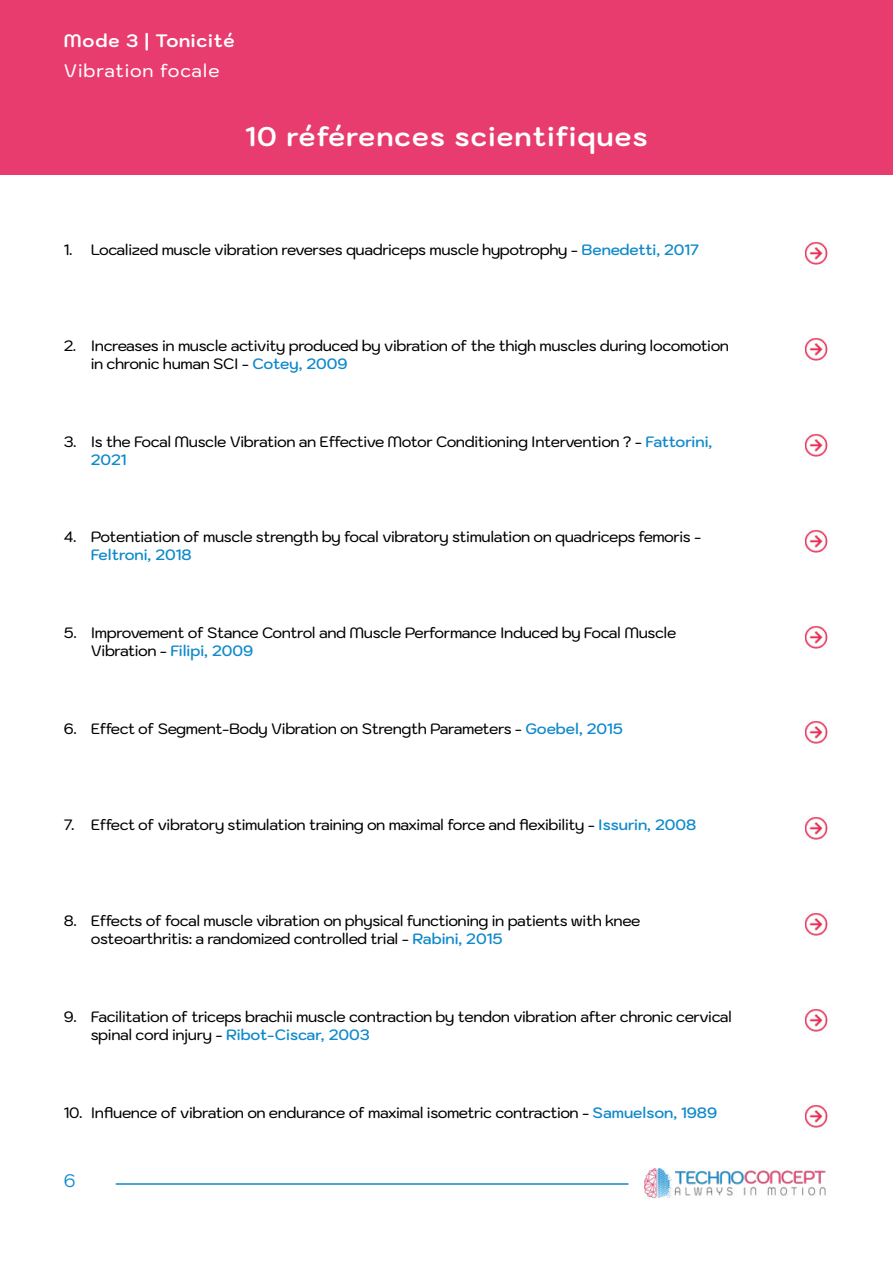
<style>
.page{position:relative;width:893px;height:1263px;background:#fff}
.page>*{position:absolute;margin:0;border:0;box-sizing:border-box;transform-origin:0 0}
.t1{font:700 27px "Kodchasan";letter-spacing:.05em;color:#fff}
.t2{font:18.15px "Kodchasan";color:#0e8acb}
.t3{font:500 18px "Kodchasan";letter-spacing:.05em;color:#fff}
.t4{font:700 18px "Kodchasan";letter-spacing:.05em;color:#fff}
.t5{font:500 15px/18px "Kodchasan";letter-spacing:-.025em;color:#000}
.t6{font:600 15px "Kodchasan";color:#0f89cb}
.s1{font-weight:600;color:#0f89cb}
</style>
<div class="page">
<div style="left:0;top:0;width:893px;height:174px;background:#e83c6f"></div>
<img style="left:645px;top:1169px;width:181px;height:30px">
<hr style="left:116px;top:1183px;width:512px;height:2px;background:#0f89cb">
<img style="left:805px;top:242px;width:23px;height:23px">
<img style="left:805px;top:338px;width:23px;height:23px">
<img style="left:805px;top:817px;width:23px;height:23px">
<img style="left:805px;top:913px;width:23px;height:23px">
<img style="left:805px;top:1105px;width:23px;height:23px">
<img style="left:805px;top:1009px;width:23px;height:23px">
<img style="left:805px;top:721px;width:23px;height:23px">
<img style="left:805px;top:434px;width:23px;height:23px">
<img style="left:805px;top:530px;width:23px;height:23px">
<img style="left:805px;top:626px;width:23px;height:23px">
<p class="t4" style="left:64px;top:30px;width:172px">Mode 3 | Tonicité</p>
<p class="t3" style="left:64px;top:60px;width:157px">Vibration focale</p>
<h1 class="t1" style="left:245px;top:120px;width:404px">10 références scientifiques</h1>
<p class="t5" style="left:64px;top:241px;width:637px">1. Localized muscle vibration reverses quadriceps muscle hypotrophy - <span class="s1">Benedetti, 2017</span></p>
<p class="t5" style="left:91px;top:336px;width:640px;text-indent:-27px">2. Increases in muscle activity produced by vibration of the thigh muscles during locomotion in chronic human SCI - <span class="s1">Cotey, 2009</span></p>
<p class="t5" style="left:91px;top:432px;width:623px;text-indent:-27px">3. Is the Focal Muscle Vibration an Effective Motor Conditioning Intervention ? - <span class="s1">Fattorini,<br>2021</span></p>
<p class="t5" style="left:64px;top:528px;width:639px">4. Potentiation of muscle strength by focal vibratory stimulation on quadriceps femoris -</p>
<p class="t6" style="left:91px;top:546px;width:102px">Feltroni, 2018</p>
<p class="t5" style="left:91px;top:624px;width:587px;text-indent:-27px">5. Improvement of Stance Control and Muscle Performance Induced by Focal Muscle<br>Vibration - <span class="s1">Filipi, 2009</span></p>
<p class="t5" style="left:64px;top:720px;width:561px">6. Effect of Segment-Body Vibration on Strength Parameters - <span class="s1">Goebel, 2015</span></p>
<p class="t5" style="left:64px;top:816px;width:634px">7. Effect of vibratory stimulation training on maximal force and flexibility - <span class="s1">Issurin, 2008</span></p>
<p class="t5" style="left:91px;top:912px;width:551px;text-indent:-27px">8. Effects of focal muscle vibration on physical functioning in patients with knee osteoarthritis: a randomized controlled trial - <span class="s1">Rabini, 2015</span></p>
<p class="t5" style="left:91px;top:1008px;width:643px;text-indent:-27px">9. Facilitation of triceps brachii muscle contraction by tendon vibration after chronic cervical spinal cord injury - <span class="s1">Ribot-Ciscar, 2003</span></p>
<p class="t5" style="left:64px;top:1103px;width:655px">10. Influence of vibration on endurance of maximal isometric contraction - <span class="s1">Samuelson, 1989</span></p>
<p class="t2" style="left:64px;top:1170px;width:13px">6</p>
</div>
